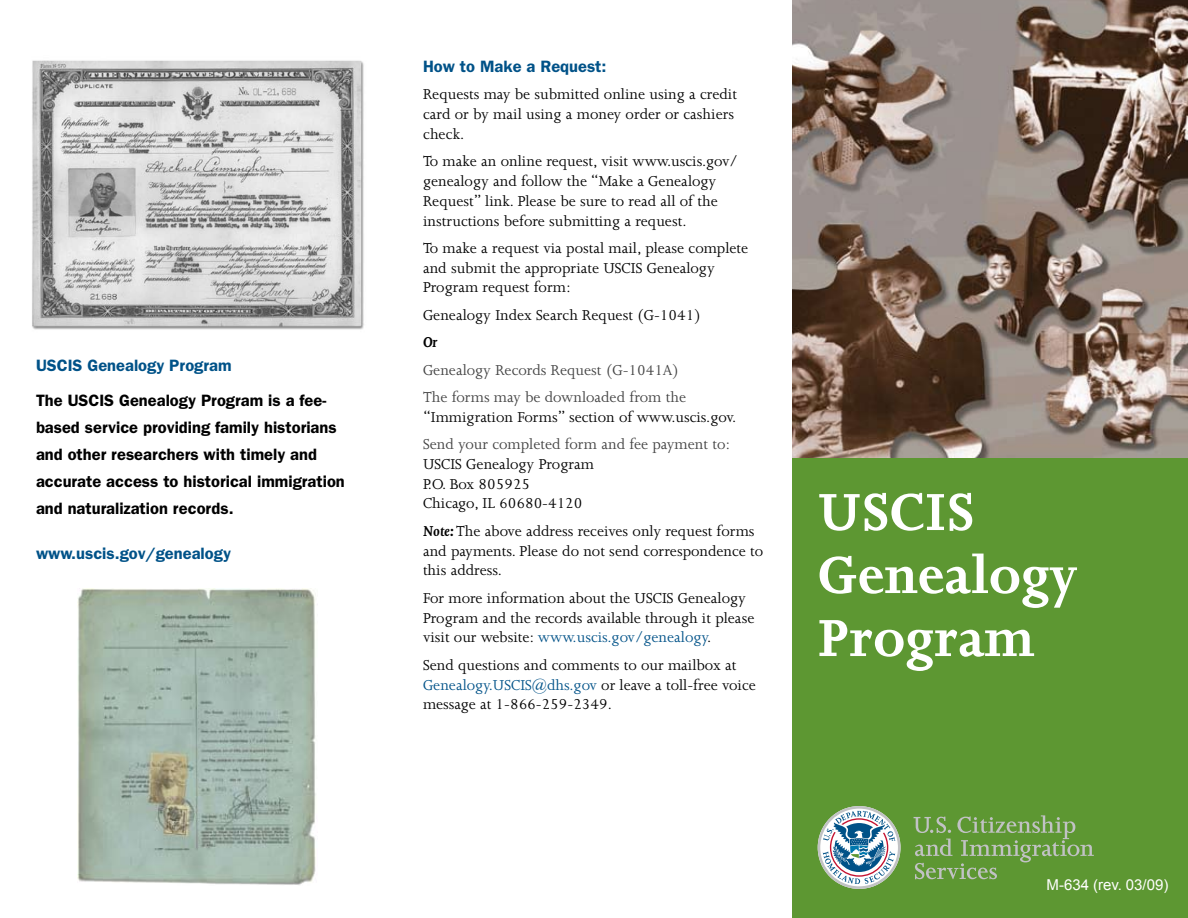
<style>
.page{position:relative;width:1188px;height:918px;background:#fff}
.page>*{position:absolute;margin:0;border:0;box-sizing:border-box;transform-origin:0 0}
.t1{font:700 60px/63px "Joanna";color:#fff}
.t2{font:16.5px/19.8px "Joanna";color:#000}
.t3{font:600 16.5px/27px "Franklin Gothic";color:#000}
.t4{font:16.5px/27.3px "Joanna";color:#424242}
.t5{font:600 16.5px "Franklin Gothic";color:#005288}
.t6{font:italic 700 16.5px "Joanna";color:#000}
.t7{font:15px "Arial";color:#fff}
.s1{font-weight:700;font-style:italic}
.s2{color:#005288}
</style>
<div class="page">
<img style="left:792px;top:0;width:396px;height:463px">
<div style="left:793px;top:459px;width:395px;height:459px;background:#5d9732"></div>
<svg style="left:914px;top:815px;width:180px;height:64px"></svg>
<svg style="left:818px;top:806px;width:83px;height:83px"></svg>
<img style="left:32px;top:60px;width:332px;height:270px">
<img style="left:78px;top:588px;width:238px;height:297px">
<p class="t5" style="left:36px;top:356px;width:197px">USCIS Genealogy Program</p>
<p class="t3" style="left:36px;top:386px;width:310px">The USCIS Genealogy Program is a fee&shy;based service providing family historians and other researchers with timely and accurate access to historical immigration and naturalization records.</p>
<p class="t5" style="left:36px;top:543px;width:196px">www.uscis.gov/genealogy</p>
<p class="t5" style="left:423px;top:56px;width:185px">How to Make a Request:</p>
<p class="t2" style="left:423px;top:84px;width:315px">Requests may be submitted online using a credit card or by mail using a money order or cashiers check.</p>
<p class="t2" style="left:423px;top:151px;width:316px">To make an online request, visit www.uscis.gov/ genealogy and follow the “Make a Genealogy Request” link. Please be sure to read all of the instructions before submitting a request.</p>
<p class="t2" style="left:423px;top:238px;width:327px">To make a request via postal mail, please complete and submit the appropriate USCIS Genealogy<br>Program request form:</p>
<p class="t2" style="left:423px;top:305px;width:279px">Genealogy Index Search Request (G-1041)</p>
<p class="t6" style="left:423px;top:333px;width:16px">Or</p>
<p class="t4" style="left:423px;top:356px;width:265px">Genealogy Records Request (G-1041A)<br>The forms may be downloaded from the</p>
<p class="t2" style="left:423px;top:407px;width:315px">“Immigration Forms” section of www.uscis.gov.</p>
<p class="t4" style="left:423px;top:431px;width:309px">Send your completed form and fee payment to:</p>
<p class="t2" style="left:423px;top:454px;width:173px">USCIS Genealogy Program<br>P.O. Box 805925<br>Chicago, IL 60680-4120</p>
<p class="t2" style="left:423px;top:521px;width:342px"><span class="s1">Note:</span> The above address receives only request forms and payments. Please do not send correspondence to this address.</p>
<p class="t2" style="left:423px;top:588px;width:333px">For more information about the USCIS Genealogy<br>Program and the records available through it please visit our website: <span class="s2">www.uscis.gov/genealogy</span>.</p>
<p class="t2" style="left:423px;top:655px;width:334px">Send questions and comments to our mailbox at<br><span class="s2">Genealogy.USCIS@dhs.gov</span> or leave a toll-free voice message at 1-866-259-2349.</p>
<h1 class="t1" style="left:818px;top:481px;width:262px">USCIS<br>Genealogy<br>Program</h1>
<p class="t7" style="left:1047px;top:875px;width:123px">M-634 (rev. 03/09)</p>
</div>
